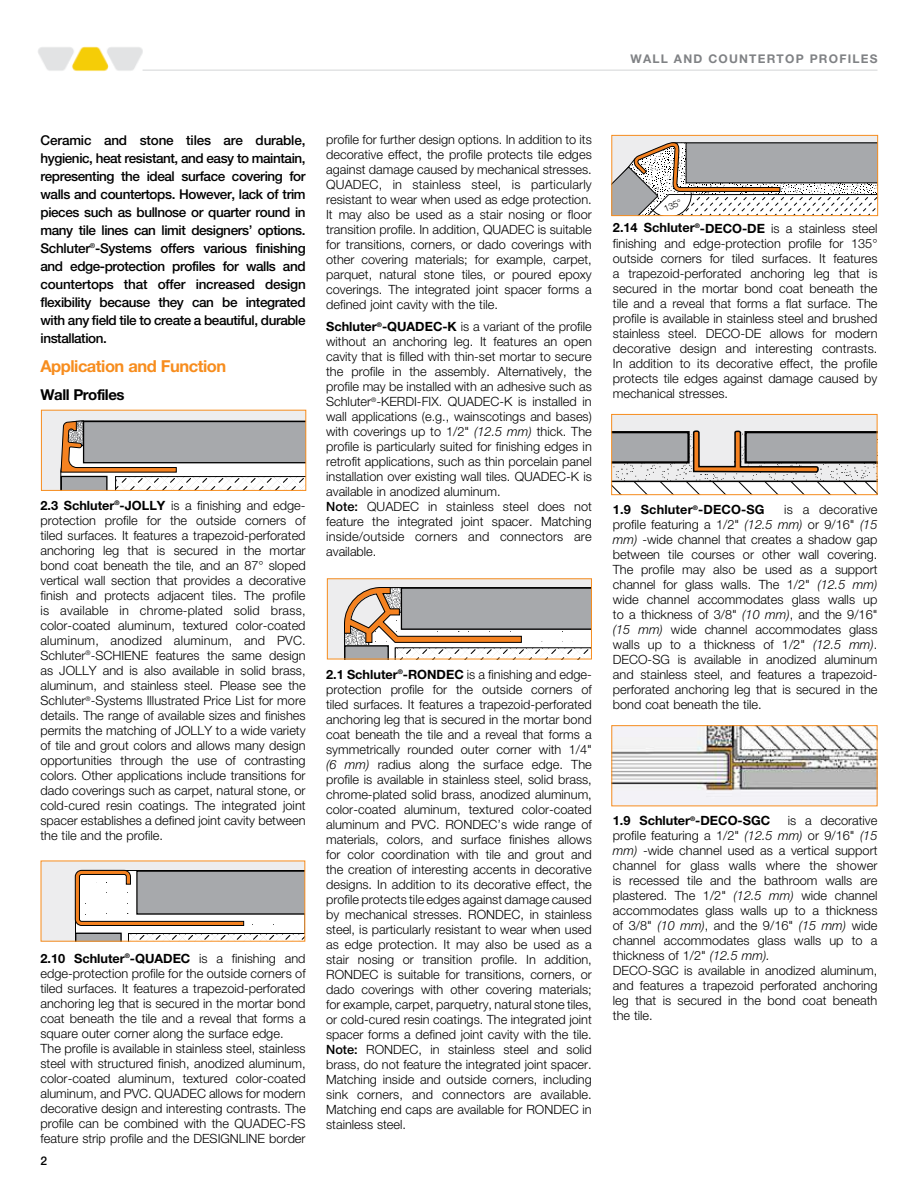
<style>
.page{position:relative;width:918px;height:1188px;background:#fff}
.page>*{position:absolute;margin:0;border:0;box-sizing:border-box;transform-origin:0 0}
.t1{font:700 16.5px "Helvetica Neue LT Pro";letter-spacing:-.03em;color:#f78d1e}
.t2{font:700 15px "Helvetica Neue LT Pro";letter-spacing:-.03em;color:#000}
.t3{font:500 13.5px/18px "Helvetica Neue LT Pro";letter-spacing:-.03em;color:#000;text-align:justify}
.t4{font:300 12.75px/15px "Helvetica Neue LT Pro";color:#000;text-align:justify}
.t5{font:700 12.75px "Helvetica Neue LT Pro";color:#000}
.t6{font:700 12px "Helvetica Neue LT Pro";letter-spacing:.1em;color:#808285}
.t7{font:500 12px "Helvetica Neue LT Pro";color:#000}
.t8{font:300 9.15px "Helvetica Neue LT Pro";color:#000}
.s1{font-weight:700}
.s2{font-style:italic}
.s3{font-weight:500}
</style>
<div class="page">
<img style="left:38px;top:46px;width:105px;height:26px">
<hr style="left:143px;top:69px;width:734px;height:2px;background:#e2e3e4">
<div style="left:327px;top:579px;width:264px;height:80px;background:#ededee"></div>
<svg style="left:344px;top:587px;width:246px;height:70px;background:#bab1a9"></svg>
<div style="left:327px;top:578px;width:265px;height:81px;border:1px solid #f78d1e"></div>
<div style="left:41px;top:861px;width:264px;height:80px;background:#ededee"></div>
<svg style="left:75px;top:870px;width:228px;height:70px;background:#bfbab6"></svg>
<svg style="left:612px;top:135px;width:267px;height:82px"></svg>
<div style="left:611px;top:135px;width:267px;height:81px;border:1px solid #f78d1e"></div>
<div style="left:41px;top:410px;width:265px;height:80px;background:#ededee"></div>
<svg style="left:61px;top:421px;width:243px;height:68px;background:#b5b1ae"></svg>
<div style="left:41px;top:410px;width:265px;height:81px;border:1px solid #f78d1e"></div>
<svg style="left:613px;top:416px;width:263px;height:77px;background:#c0bdbb"></svg>
<div style="left:611px;top:414px;width:267px;height:81px;border:1px solid #f78d1e"></div>
<img style="left:613px;top:727px;width:263px;height:77px">
<div style="left:611px;top:725px;width:267px;height:81px;border:1px solid #f78d1e"></div>
<p class="t6" style="left:631px;top:51px;width:248px">WALL AND COUNTERTOP PROFILES</p>
<p class="t3" style="left:40px;top:131px;width:267px">Ceramic and stone tiles are durable, hygienic, heat resistant, and easy to maintain, representing the ideal surface covering for walls and countertops. However, lack of trim pieces such as bullnose or quarter round in many tile lines can limit designers’ options.<br>Schluter<sup>®</sup>-Systems offers various finishing and edge-protection profiles for walls and countertops that offer increased design flexibility because they can be integrated with any field tile to create a beautiful, durable installation.</p>
<p class="t1" style="left:40px;top:356px;width:187px">Application and Function</p>
<p class="t2" style="left:40px;top:386px;width:86px">Wall Profiles</p>
<p class="t4" style="left:40px;top:498px;width:267px"><span class="s1">2.3 Schluter</span><sup>®</sup><span class="s1">-JOLLY</span> is a finishing and edge&shy;protection profile for the outside corners of tiled surfaces. It features a trapezoid-perforated anchoring leg that is secured in the mortar bond coat beneath the tile, and an 87° sloped vertical wall section that provides a decorative finish and protects adjacent tiles. The profile is available in chrome-plated solid brass, color-coated aluminum, textured color-coated aluminum, anodized aluminum, and PVC.<br>Schluter<sup>®</sup>-SCHIENE features the same design as JOLLY and is also available in solid brass, aluminum, and stainless steel. Please see the Schluter<sup>®</sup>-Systems Illustrated Price List for more details. The range of available sizes and finishes permits the matching of JOLLY to a wide variety of tile and grout colors and allows many design opportunities through the use of contrasting colors. Other applications include transitions for dado coverings such as carpet, natural stone, or cold-cured resin coatings. The integrated joint spacer establishes a defined joint cavity between the tile and the profile.</p>
<p class="t4" style="left:40px;top:951px;width:267px;text-align:left"><span class="s1">2.10 Schluter</span><sup>®</sup><span class="s1">-QUADEC</span> is a finishing and edge-protection profile for the outside corners of tiled surfaces. It features a trapezoid-perforated anchoring leg that is secured in the mortar bond coat beneath the tile and a reveal that forms a square outer corner along the surface edge.<br>The profile is available in stainless steel, stainless steel with structured finish, anodized aluminum, color-coated aluminum, textured color-coated aluminum, and PVC. QUADEC allows for modern decorative design and interesting contrasts. The profile can be combined with the QUADEC-FS feature strip profile and the DESIGNLINE border</p>
<p class="t7" style="left:40px;top:1154px;width:8px">2</p>
<p class="t4" style="left:326px;top:132px;width:267px">profile for further design options. In addition to its decorative effect, the profile protects tile edges against damage caused by mechanical stresses.<br>QUADEC, in stainless steel, is particularly resistant to wear when used as edge protection.<br>It may also be used as a stair nosing or floor transition profile. In addition, QUADEC is suitable for transitions, corners, or dado coverings with other covering materials; for example, carpet, parquet, natural stone tiles, or poured epoxy coverings. The integrated joint spacer forms a defined joint cavity with the tile.</p>
<p class="t4" style="left:326px;top:319px;width:267px;text-align:left"><span class="s1">Schluter</span><sup>®</sup><span class="s1">-QUADEC-K</span> is a variant of the profile without an anchoring leg. It features an open cavity that is filled with thin-set mortar to secure the profile in the assembly. Alternatively, the profile may be installed with an adhesive such as Schluter<sup>®</sup>-KERDI-FIX. QUADEC-K is installed in wall applications (e.g., wainscotings and bases) with coverings up to 1/2" <span class="s2">(12.5 mm)</span> thick. The profile is particularly suited for finishing edges in retrofit applications, such as thin porcelain panel installation over existing wall tiles. QUADEC-K is available in anodized aluminum.<br><span class="s3">Note:</span> QUADEC in stainless steel does not feature the integrated joint spacer. Matching inside/outside corners and connectors are available.</p>
<p class="t4" style="left:326px;top:667px;width:267px"><span class="s1">2.1 Schluter</span><sup>®</sup><span class="s1">-RONDEC</span> is a finishing and edge&shy;protection profile for the outside corners of tiled surfaces. It features a trapezoid-perforated anchoring leg that is secured in the mortar bond coat beneath the tile and a reveal that forms a symmetrically rounded outer corner with 1/4" <span class="s2">(6 mm)</span> radius along the surface edge. The profile is available in stainless steel, solid brass, chrome-plated solid brass, anodized aluminum, color-coated aluminum, textured color-coated aluminum and PVC. RONDEC’s wide range of materials, colors, and surface finishes allows for color coordination with tile and grout and the creation of interesting accents in decorative designs. In addition to its decorative effect, the profile protects tile edges against damage caused by mechanical stresses. RONDEC, in stainless steel, is particularly resistant to wear when used as edge protection. It may also be used as a stair nosing or transition profile. In addition, RONDEC is suitable for transitions, corners, or dado coverings with other covering materials; for example, carpet, parquetry, natural stone tiles, or cold-cured resin coatings. The integrated joint spacer forms a defined joint cavity with the tile.<br><span class="s3">Note:</span> RONDEC, in stainless steel and solid brass, do not feature the integrated joint spacer.<br>Matching inside and outside corners, including sink corners, and connectors are available.<br>Matching end caps are available for RONDEC in stainless steel.</p>
<p class="t8" style="left:662px;top:204px;width:20px;rotate:-23deg">135°</p>
<p class="t4" style="left:613px;top:220px;width:266px"><span class="s1">2.14 Schluter</span><sup>®</sup><span class="s1">-DECO-DE</span> is a stainless steel finishing and edge-protection profile for 135° outside corners for tiled surfaces. It features a trapezoid-perforated anchoring leg that is secured in the mortar bond coat beneath the tile and a reveal that forms a flat surface. The profile is available in stainless steel and brushed stainless steel. DECO-DE allows for modern decorative design and interesting contrasts.<br>In addition to its decorative effect, the profile protects tile edges against damage caused by mechanical stresses.</p>
<p class="t8" style="left:790px;top:272px;width:16px;rotate:-90deg">= H</p>
<p class="t5" style="left:613px;top:501px;width:153px">1.9 Schluter<sup>®</sup>-DECO-SG</p>
<p class="t4" style="left:613px;top:502px;width:266px;text-indent:171px">is a decorative profile featuring a 1/2" <span class="s2">(12.5 mm)</span> or 9/16" <span class="s2">(15 mm)</span> -wide channel that creates a shadow gap between tile courses or other wall covering.<br>The profile may also be used as a support channel for glass walls. The 1/2" <span class="s2">(12.5 mm) </span>wide channel accommodates glass walls up to a thickness of 3/8" <span class="s2">(10 mm)</span>, and the 9/16" <span class="s2">(15 mm)</span> wide channel accommodates glass walls up to a thickness of 1/2" <span class="s2">(12.5 mm)</span>.<br>DECO-SG is available in anodized aluminum and stainless steel, and features a trapezoid&shy;perforated anchoring leg that is secured in the bond coat beneath the tile.</p>
<p class="t5" style="left:613px;top:813px;width:159px">1.9 Schluter<sup>®</sup>-DECO-SGC</p>
<p class="t4" style="left:613px;top:813px;width:266px;text-align:left;text-indent:175px">is a decorative profile featuring a 1/2" <span class="s2">(12.5 mm)</span> or 9/16" <span class="s2">(15 mm)</span> -wide channel used as a vertical support channel for glass walls where the shower is recessed tile and the bathroom walls are plastered. The 1/2" <span class="s2">(12.5 mm)</span> wide channel accommodates glass walls up to a thickness of 3/8" <span class="s2">(10 mm)</span>, and the 9/16" <span class="s2">(15 mm)</span> wide channel accommodates glass walls up to a thickness of 1/2" <span class="s2">(12.5 mm).<br></span>DECO-SGC is available in anodized aluminum, and features a trapezoid perforated anchoring leg that is secured in the bond coat beneath the tile.</p>
</div>
